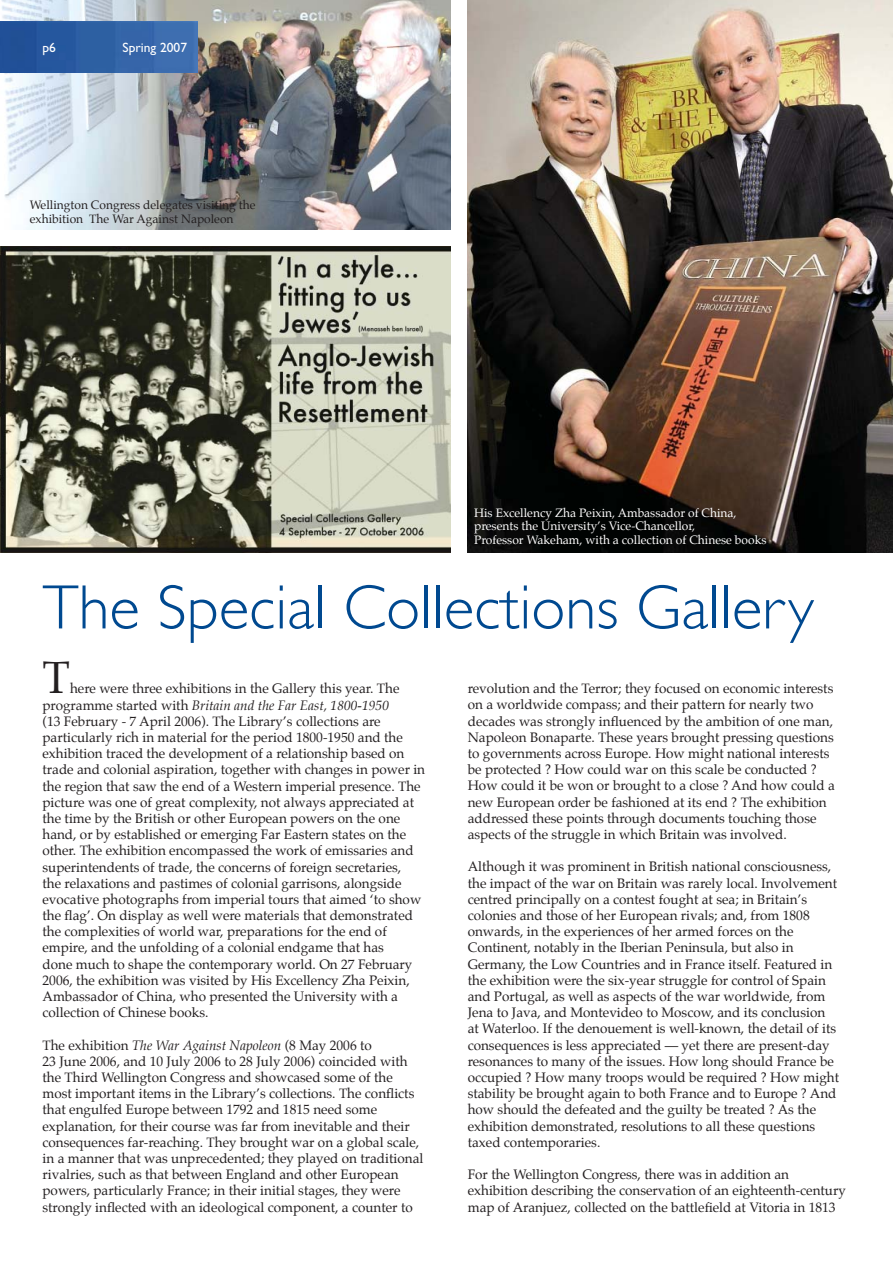
<style>
.page{position:relative;width:893px;height:1263px;background:#fff}
.page>*{position:absolute;margin:0;border:0;box-sizing:border-box;transform-origin:0 0}
.t1{font:300 63px "Gill Sans";color:#004990}
.t2{font:45px "Palatino";color:#231f20}
.t3{font:13.5px/16.2px "Palatino";color:#231f20}
.t4{font:13.5px "Gill Sans";color:#fff}
.t5{font:12px/13.5px "Palatino";color:#fff}
.t6{font:12px/13.5px "Palatino";color:#231f20}
.s1{font-style:italic}
</style>
<div class="page">
<img style="left:468px;top:0;width:425px;height:553px">
<img style="left:0;top:0;width:451px;height:230px">
<img style="left:0;top:247px;width:451px;height:306px">
<img style="left:0;top:21px;width:197px;height:51px">
<p class="t4" style="left:43px;top:43px;width:15px">p6</p>
<p class="t4" style="left:123px;top:43px;width:66px">Spring 2007</p>
<p class="t6" style="left:30px;top:199px;width:227px">Wellington Congress delegates visiting the exhibition The War Against Napoleon</p>
<p class="t5" style="left:474px;top:507px;width:294px">His Excellency Zha Peixin, Ambassador of China, presents the University’s Vice-Chancellor,<br>Professor Wakeham, with a collection of Chinese books</p>
<h1 class="t1" style="left:43px;top:585px;width:773px">The Special Collections Gallery</h1>
<p class="t3" style="left:468px;top:681px;width:369px">revolution and the Terror; they focused on economic interests on a worldwide compass; and their pattern for nearly two decades was strongly influenced by the ambition of one man, Napoleon Bonaparte. These years brought pressing questions to governments across Europe. How might national interests be protected ? How could war on this scale be conducted ?<br>How could it be won or brought to a close ? And how could a new European order be fashioned at its end ? The exhibition addressed these points through documents touching those aspects of the struggle in which Britain was involved.</p>
<p class="t3" style="left:468px;top:860px;width:373px">Although it was prominent in British national consciousness, the impact of the war on Britain was rarely local. Involvement centred principally on a contest fought at sea; in Britain’s colonies and those of her European rivals; and, from 1808 onwards, in the experiences of her armed forces on the Continent, notably in the Iberian Peninsula, but also in Germany, the Low Countries and in France itself. Featured in the exhibition were the six-year struggle for control of Spain and Portugal, as well as aspects of the war worldwide, from Jena to Java, and Montevideo to Moscow, and its conclusion at Waterloo. If the denouement is well-known, the detail of its consequences is less appreciated — yet there are present-day resonances to many of the issues. How long should France be occupied ? How many troops would be required ? How might stability be brought again to both France and to Europe ? And how should the defeated and the guilty be treated ? As the exhibition demonstrated, resolutions to all these questions taxed contemporaries.</p>
<p class="t3" style="left:468px;top:1167px;width:380px">For the Wellington Congress, there was in addition an exhibition describing the conservation of an eighteenth-century map of Aranjuez, collected on the battlefield at Vitoria in 1813</p>
<h2 class="t2" style="left:43px;top:656px;width:29px">T</h2>
<p class="t3" style="left:43px;top:682px;width:384px;text-indent:28px">here were three exhibitions in the Gallery this year. The programme started with <span class="s1">Britain and the Far East, 1800-1950<br></span>(13 February - 7 April 2006). The Library’s collections are particularly rich in material for the period 1800-1950 and the exhibition traced the development of a relationship based on trade and colonial aspiration, together with changes in power in the region that saw the end of a Western imperial presence. The picture was one of great complexity, not always appreciated at the time by the British or other European powers on the one hand, or by established or emerging Far Eastern states on the other. The exhibition encompassed the work of emissaries and superintendents of trade, the concerns of foreign secretaries,<br>the relaxations and pastimes of colonial garrisons, alongside evocative photographs from imperial tours that aimed ‘to show the flag’. On display as well were materials that demonstrated the complexities of world war, preparations for the end of empire, and the unfolding of a colonial endgame that has<br>done much to shape the contemporary world. On 27 February 2006, the exhibition was visited by His Excellency Zha Peixin, Ambassador of China, who presented the University with a collection of Chinese books.</p>
<p class="t3" style="left:43px;top:1038px;width:382px">The exhibition <span class="s1">The War Against Napoleon</span> (8 May 2006 to<br>23 June 2006, and 10 July 2006 to 28 July 2006) coincided with the Third Wellington Congress and showcased some of the most important items in the Library’s collections. The conflicts that engulfed Europe between 1792 and 1815 need some explanation, for their course was far from inevitable and their consequences far-reaching. They brought war on a global scale, in a manner that was unprecedented; they played on traditional rivalries, such as that between England and other European powers, particularly France; in their initial stages, they were strongly inflected with an ideological component, a counter to</p>
</div>
